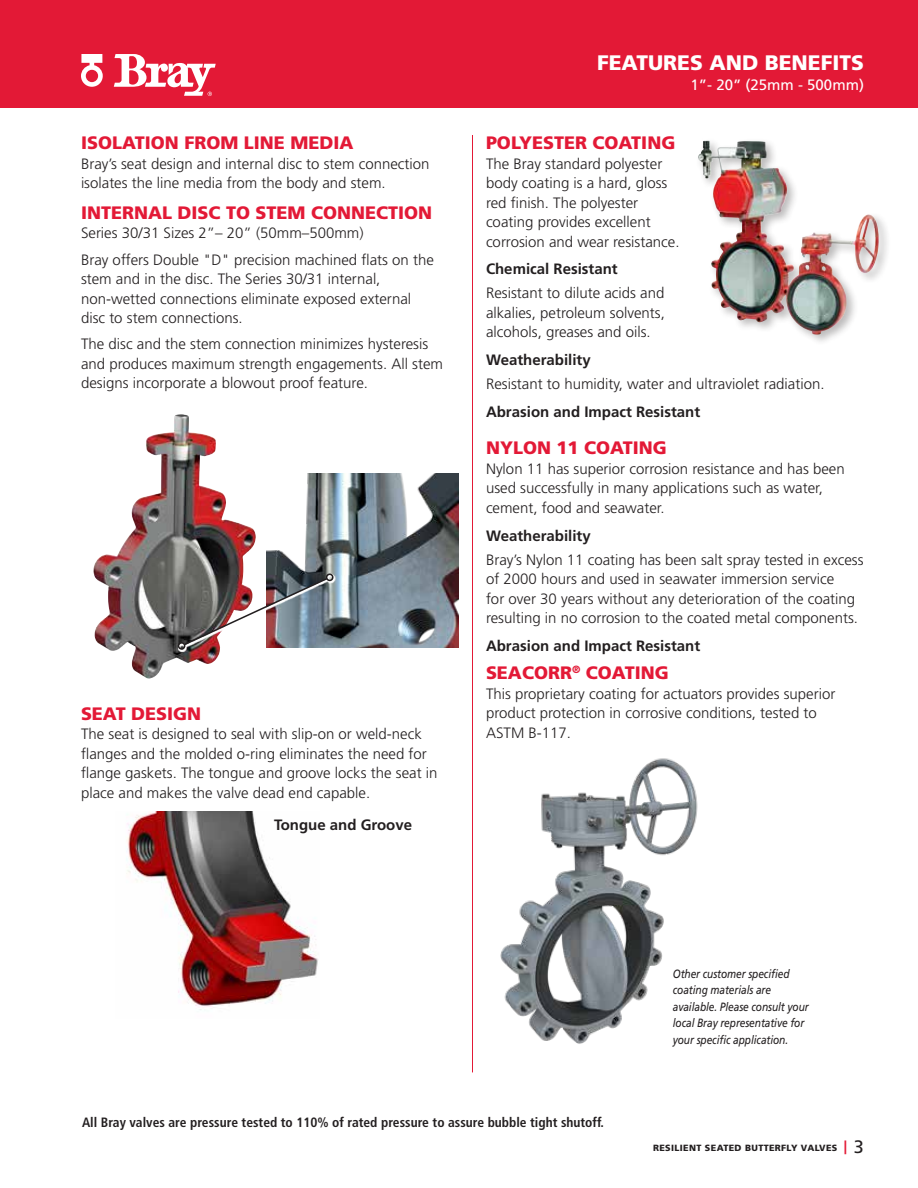
<style>
.page{position:relative;width:918px;height:1188px;background:#fff}
.page>*{position:absolute;margin:0;border:0;box-sizing:border-box;transform-origin:0 0}
.t1{font:900 21px "Frutiger";color:#fff}
.t2{font:900 18px "Frutiger";color:#e31936}
.t3{font:300 15px/19.5px "Frutiger";color:#231f20}
.t4{font:700 15px "Frutiger";color:#231f20}
.t5{font:15px "Frutiger";color:#fff}
.t6{font:700 condensed 13.5px "Frutiger";color:#231f20}
.t7{font:italic 12px/16.5px "Frutiger";letter-spacing:-.01em;color:#231f20;scale:.85 1}
.t8{font:900 9px "Frutiger";letter-spacing:.04em;color:#231f20}
.s1{font-weight:400;font-size:18px;color:#e31936}
.s2{font-weight:400;font-size:18px}
</style>
<div class="page">
<div style="left:0;top:0;width:918px;height:108px;background:#e31936"></div>
<svg style="left:114px;top:54px;width:102px;height:42px"></svg>
<svg style="left:81px;top:54px;width:22px;height:33px"></svg>
<img style="left:266px;top:473px;width:192px;height:174px">
<img style="left:93px;top:414px;width:89px;height:217px">
<svg style="left:178px;top:574px;width:158px;height:78px"></svg>
<img style="left:182px;top:577px;width:147px;height:70px">
<div style="left:178px;top:642px;width:7px;height:8px;border:2px solid #231f20;border-radius:50%"></div>
<div style="left:326px;top:574px;width:8px;height:7px;border:2px solid #231f20;border-radius:50%"></div>
<img style="left:126px;top:811px;width:192px;height:199px">
<img style="left:500px;top:758px;width:198px;height:286px">
<div style="left:695px;top:137px;width:196px;height:209px;background:#231f20;opacity:.3"></div>
<img style="left:698px;top:141px;width:97px;height:186px">
<hr style="left:472px;top:135px;width:1px;height:937px;background:#e31936">
<p class="t2" style="left:81px;top:132px;width:274px">ISOLATION FROM LINE MEDIA</p>
<p class="t3" style="left:81px;top:154px;width:350px">Bray’s seat design and internal disc to stem connection isolates the line media from the body and stem.</p>
<p class="t2" style="left:81px;top:202px;width:353px">INTERNAL DISC TO STEM CONNECTION</p>
<p class="t3" style="left:81px;top:220px;width:354px;line-height:26.2px">Series 30/31 Sizes 2”– 20” (50mm–500mm)<br>Bray offers Double "D" precision machined flats on the</p>
<p class="t3" style="left:81px;top:269px;width:332px">stem and in the disc. The Series 30/31 internal, non-wetted connections eliminate exposed external disc to stem connections.</p>
<p class="t3" style="left:81px;top:334px;width:364px">The disc and the stem connection minimizes hysteresis and produces maximum strength engagements. All stem designs incorporate a blowout proof feature.</p>
<p class="t2" style="left:81px;top:702px;width:122px">SEAT DESIGN</p>
<p class="t3" style="left:81px;top:724px;width:358px">The seat is designed to seal with slip-on or weld-neck flanges and the molded o-ring eliminates the need for flange gaskets. The tongue and groove locks the seat in place and makes the valve dead end capable.</p>
<p class="t4" style="left:274px;top:816px;width:140px">Tongue and Groove</p>
<h1 class="t1" style="left:597px;top:50px;width:268px">FEATURES AND BENEFITS</h1>
<p class="t5" style="left:691px;top:76px;width:175px">1”- 20” (25mm - 500mm)</p>
<p class="t2" style="left:486px;top:132px;width:191px">POLYESTER COATING</p>
<p class="t3" style="left:486px;top:154px;width:195px">The Bray standard polyester body coating is a hard, gloss red finish. The polyester coating provides excellent corrosion and wear resistance.</p>
<p class="t4" style="left:486px;top:260px;width:133px">Chemical Resistant</p>
<p class="t3" style="left:486px;top:283px;width:180px;text-align:justify">Resistant to dilute acids and alkalies, petroleum solvents, alcohols, greases and oils.</p>
<p class="t4" style="left:486px;top:351px;width:106px">Weatherability</p>
<p class="t3" style="left:486px;top:374px;width:340px">Resistant to humidity, water and ultraviolet radiation.</p>
<p class="t4" style="left:486px;top:403px;width:216px">Abrasion and Impact Resistant</p>
<p class="t2" style="left:486px;top:437px;width:182px">NYLON 11 COATING</p>
<p class="t3" style="left:486px;top:459px;width:360px">Nylon 11 has superior corrosion resistance and has been used successfully in many applications such as water, cement, food and seawater.</p>
<p class="t4" style="left:486px;top:526px;width:106px">Weatherability</p>
<p class="t3" style="left:486px;top:550px;width:379px">Bray’s Nylon 11 coating has been salt spray tested in excess of 2000 hours and used in seawater immersion service<br>for over 30 years without any deterioration of the coating resulting in no corrosion to the coated metal components.</p>
<p class="t4" style="left:486px;top:637px;width:216px">Abrasion and Impact Resistant</p>
<p class="t2" style="left:486px;top:662px;width:184px">SEACORR<sup>®</sup> COATING</p>
<p class="t3" style="left:486px;top:684px;width:351px">This proprietary coating for actuators provides superior product protection in corrosive conditions, tested to<br>ASTM B-117.</p>
<p class="t7" style="left:673px;top:965px;width:161px">Other customer specified coating materials are available. Please consult your local Bray representative for your specific application.</p>
<p class="t6" style="left:82px;top:1114px;width:523px">All Bray valves are pressure tested to 110% of rated pressure to assure bubble tight shutoff.</p>
<p class="t8" style="left:653px;top:1143px;width:212px">RESILIENT SEATED BUTTERFLY VALVES <span class="s1">|</span> <span class="s2">3</span></p>
</div>
